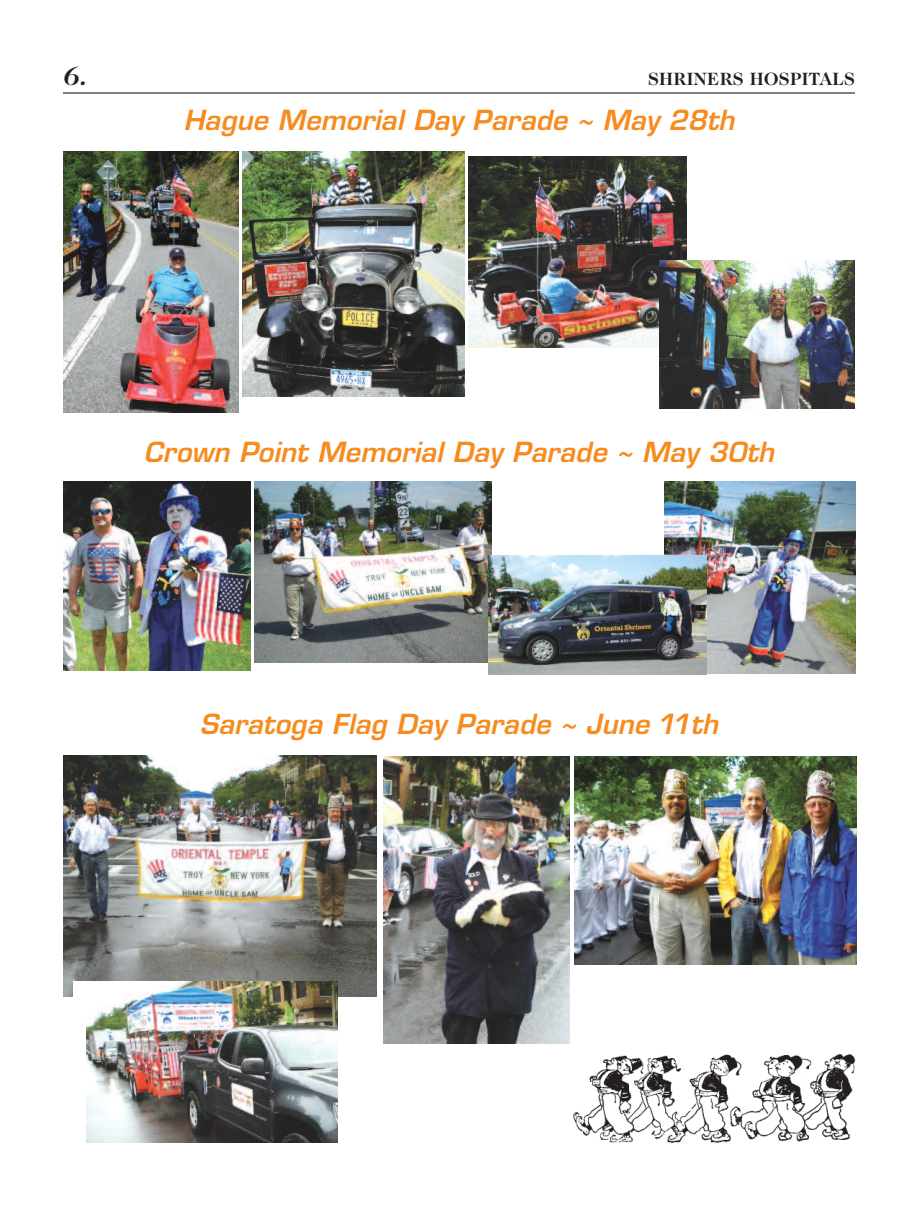
<style>
.page{position:relative;width:918px;height:1206px;background:#fff}
.page>*{position:absolute;margin:0;border:0;box-sizing:border-box;transform-origin:0 0}
.t1{font:italic 600 27px "Eurostile";letter-spacing:.005em;color:#f68b1f}
.t2{font:italic 700 27px "Caslon Two Twenty Four";color:#231f20}
.t3{font:700 18px "Caslon Two Twenty Four";letter-spacing:.025em;color:#231f20}
</style>
<div class="page">
<hr style="left:63px;top:92px;width:792px;height:2px;background:#231f20">
<img style="left:63px;top:152px;width:175px;height:261px">
<img style="left:243px;top:152px;width:222px;height:245px">
<img style="left:469px;top:156px;width:218px;height:191px">
<img style="left:660px;top:260px;width:195px;height:149px">
<svg style="left:63px;top:670px;width:187px;height:1px"></svg>
<img style="left:63px;top:482px;width:187px;height:188px">
<img style="left:255px;top:482px;width:237px;height:181px">
<img style="left:574px;top:756px;width:282px;height:209px">
<img style="left:384px;top:756px;width:185px;height:287px">
<img style="left:63px;top:755px;width:314px;height:242px">
<img style="left:664px;top:482px;width:191px;height:191px">
<img style="left:489px;top:555px;width:217px;height:120px">
<div style="left:74px;top:982px;width:264px;height:161px;background:#fff"></div>
<img style="left:87px;top:982px;width:251px;height:161px">
<img style="left:572px;top:1054px;width:284px;height:89px">
<p class="t2" style="left:63px;top:65px;width:26px">6.</p>
<p class="t3" style="left:648px;top:72px;width:208px">SHRINERS HOSPITALS</p>
<p class="t1" style="left:183px;top:110px;width:553px">Hague Memorial Day Parade ~ May 28th</p>
<p class="t1" style="left:144px;top:442px;width:632px">Crown Point Memorial Day Parade ~ May 30th</p>
<p class="t1" style="left:200px;top:714px;width:520px">Saratoga Flag Day Parade ~ June 11th</p>
</div>
